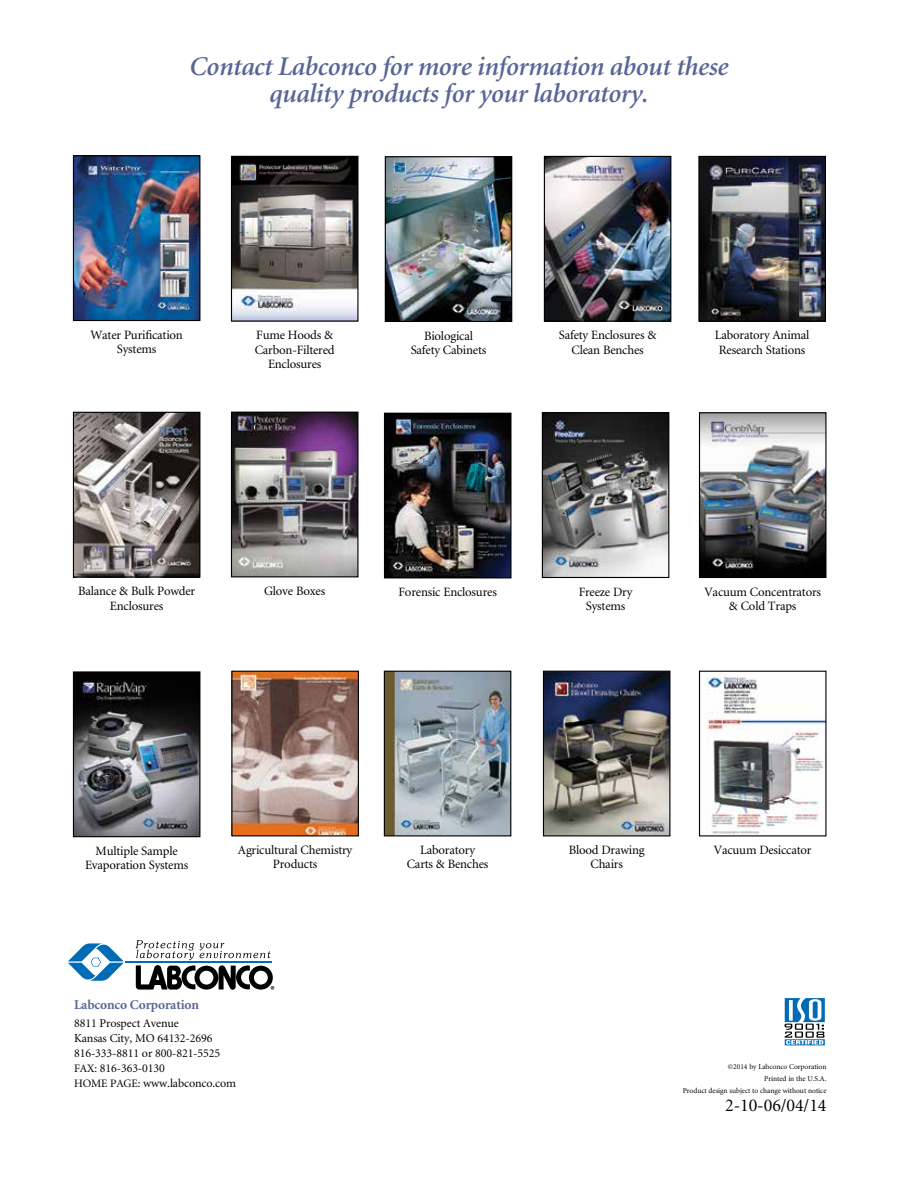
<style>
.page{position:relative;width:918px;height:1188px;background:#fff}
.page>*{position:absolute;margin:0;border:0;box-sizing:border-box;transform-origin:0 0}
.t1{font:italic 600 27px/27px "Minion";letter-spacing:-.015em;color:#586696;text-align:center}
.t2{font:18px "Minion";letter-spacing:-.005em;color:#000}
.t3{font:700 13.5px "Minion";letter-spacing:-.01em;color:#586696}
.t4{font:12.75px/14.2px "Minion";letter-spacing:-.015em;color:#000;text-align:center}
.t5{font:12px/15px "Minion";letter-spacing:-.01em;color:#000}
.t6{font:7.5px/12px "Minion";letter-spacing:-.005em;color:#000;text-align:right}
.s1{font-size:11.4px}
</style>
<div class="page">
<img style="left:233px;top:158px;width:123px;height:162px">
<div style="left:231px;top:156px;width:127px;height:166px;border:1px solid #000"></div>
<img style="left:700px;top:158px;width:124px;height:162px">
<div style="left:698px;top:156px;width:128px;height:166px;border:1px solid #000"></div>
<img style="left:75px;top:414px;width:123px;height:162px">
<div style="left:73px;top:412px;width:127px;height:166px;border:1px solid #000"></div>
<img style="left:233px;top:414px;width:123px;height:161px">
<div style="left:231px;top:412px;width:127px;height:165px;border:1px solid #000"></div>
<img style="left:387px;top:158px;width:123px;height:162px">
<div style="left:385px;top:156px;width:127px;height:166px;border:1px solid #000"></div>
<img style="left:75px;top:157px;width:123px;height:162px">
<div style="left:73px;top:155px;width:127px;height:166px;border:1px solid #000"></div>
<img style="left:544px;top:414px;width:123px;height:162px">
<div style="left:542px;top:412px;width:127px;height:166px;border:1px solid #000"></div>
<img style="left:701px;top:414px;width:123px;height:162px">
<div style="left:699px;top:412px;width:127px;height:166px;border:1px solid #000"></div>
<img style="left:75px;top:673px;width:123px;height:162px">
<div style="left:73px;top:671px;width:127px;height:166px;border:1px solid #000"></div>
<img style="left:386px;top:673px;width:123px;height:161px">
<div style="left:384px;top:671px;width:127px;height:165px;border:1px solid #000"></div>
<img style="left:545px;top:673px;width:123px;height:161px">
<div style="left:543px;top:671px;width:127px;height:165px;border:1px solid #000"></div>
<img style="left:701px;top:674px;width:123px;height:160px">
<div style="left:699px;top:671px;width:127px;height:165px;border:1px solid #000"></div>
<img style="left:386px;top:415px;width:124px;height:161px">
<div style="left:384px;top:413px;width:128px;height:165px;border:1px solid #000"></div>
<img style="left:233px;top:673px;width:124px;height:161px">
<div style="left:231px;top:671px;width:128px;height:165px;border:1px solid #000"></div>
<svg style="left:785px;top:998px;width:40px;height:47px"></svg>
<img style="left:546px;top:158px;width:123px;height:162px">
<div style="left:544px;top:156px;width:127px;height:166px;border:1px solid #000"></div>
<hr style="left:125px;top:962px;width:146px;height:1px;background:#006bb6">
<svg style="left:136px;top:940px;width:138px;height:50px"></svg>
<svg style="left:68px;top:943px;width:56px;height:38px"></svg>
<h1 class="t1" style="left:190px;top:54px;width:540px">Contact Labconco for more information about these quality products for your laboratory.</h1>
<p class="t4" style="left:90px;top:328px;width:94px">Water Purification<br>Systems</p>
<p class="t4" style="left:255px;top:329px;width:81px">Fume Hoods &amp;<br>Carbon-Filtered<br>Enclosures</p>
<p class="t4" style="left:715px;top:329px;width:96px">Laboratory Animal<br>Research Stations</p>
<p class="t4" style="left:559px;top:329px;width:99px">Safety Enclosures &amp;<br>Clean Benches</p>
<p class="t4" style="left:411px;top:329px;width:77px">Biological<br>Safety Cabinets</p>
<p class="t4" style="left:78px;top:585px;width:119px">Balance &amp; Bulk Powder<br>Enclosures</p>
<p class="t4" style="left:264px;top:584px;width:63px">Glove Boxes</p>
<p class="t4" style="left:399px;top:585px;width:100px">Forensic Enclosures</p>
<p class="t4" style="left:579px;top:585px;width:55px">Freeze Dry<br>Systems</p>
<p class="t4" style="left:704px;top:585px;width:118px">Vacuum Concentrators &amp; Cold Traps</p>
<p class="t4" style="left:85px;top:844px;width:105px">Multiple Sample<br>Evaporation Systems</p>
<p class="t4" style="left:407px;top:843px;width:83px">Laboratory<br>Carts &amp; Benches</p>
<p class="t4" style="left:569px;top:843px;width:77px">Blood Drawing<br>Chairs</p>
<p class="t4" style="left:714px;top:843px;width:99px">Vacuum Desiccator</p>
<p class="t4" style="left:238px;top:843px;width:116px">Agricultural Chemistry<br>Products</p>
<p class="t3" style="left:74px;top:998px;width:126px">Labconco Corporation</p>
<p class="t5" style="left:74px;top:1016px;width:164px">8811 Prospect Avenue<br>Kansas City, MO 64132-2696<br>816-333-8811 or 800-821-5525<br><span class="s1">FAX:</span> 816-363-0130<br><span class="s1">HOME PAGE:</span> www.labconco.com</p>
<p class="t6" style="left:683px;top:1061px;width:145px">©2014 by Labconco Corporation<br>Printed in the U.S.A.<br>Product design subject to change without notice</p>
<h2 class="t2" style="left:725px;top:1097px;width:103px">2-10-06/04/14</h2>
</div>
